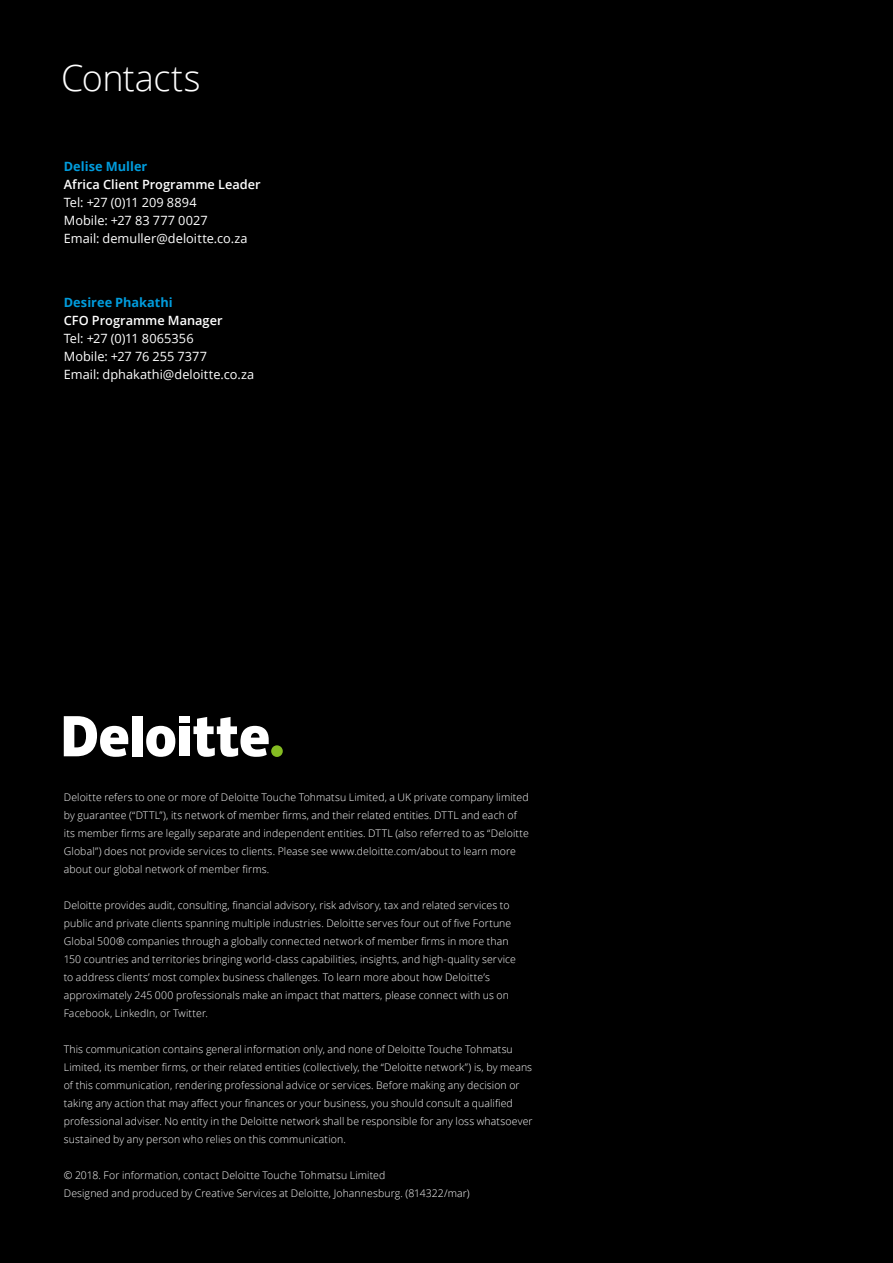
<style>
.page{position:relative;width:893px;height:1263px;background:#000}
.page>*{position:absolute;margin:0;border:0;box-sizing:border-box;transform-origin:0 0}
.t1{font:300 36px "Open Sans";letter-spacing:-.02em;color:#fff}
.t2{font:12.75px/18px "Open Sans";letter-spacing:.005em;color:#fff}
.t3{font:600 12.75px "Open Sans";letter-spacing:.005em;color:#fff}
.t4{font:700 12.75px "Open Sans";color:#009cdd}
.t5{font:300 10.5px/18px "Open Sans";letter-spacing:.01em;color:#fff}
</style>
<div class="page">
<div style="left:271px;top:745px;width:12px;height:12px;background:#85bc22;border-radius:50%"></div>
<div style="left:132px;top:716px;width:10px;height:40px;background:#fff"></div>
<svg style="left:146px;top:726px;width:29px;height:31px"></svg>
<div style="left:179px;top:726px;width:10px;height:30px;background:#fff"></div>
<div style="left:179px;top:716px;width:10px;height:7px;background:#fff"></div>
<svg style="left:193px;top:717px;width:76px;height:40px"></svg>
<svg style="left:64px;top:716px;width:64px;height:41px"></svg>
<h1 class="t1" style="left:61px;top:54px;width:141px">Contacts</h1>
<p class="t4" style="left:64px;top:158px;width:85px">Delise Muller</p>
<p class="t3" style="left:64px;top:176px;width:198px">Africa Client Programme Leader</p>
<p class="t2" style="left:64px;top:193px;width:185px">Tel: +27 (0)11 209 8894<br>Mobile: +27 83 777 0027<br>Email: demuller@deloitte.co.za</p>
<p class="t4" style="left:64px;top:293px;width:110px">Desiree Phakathi</p>
<p class="t3" style="left:64px;top:311px;width:160px">CFO Programme Manager</p>
<p class="t2" style="left:64px;top:329px;width:192px">Tel: +27 (0)11 8065356<br>Mobile: +27 76 255 7377<br>Email: dphakathi@deloitte.co.za</p>
<p class="t5" style="left:64px;top:788px;width:467px">Deloitte refers to one or more of Deloitte Touche Tohmatsu Limited, a UK private company limited by guarantee (“DTTL”), its network of member firms, and their related entities. DTTL and each of its member firms are legally separate and independent entities. DTTL (also referred to as “Deloitte Global”) does not provide services to clients. Please see www.deloitte.com/about to learn more about our global network of member firms.</p>
<p class="t5" style="left:64px;top:896px;width:454px">Deloitte provides audit, consulting, financial advisory, risk advisory, tax and related services to public and private clients spanning multiple industries. Deloitte serves four out of five Fortune Global 500® companies through a globally connected network of member firms in more than 150 countries and territories bringing world-class capabilities, insights, and high-quality service to address clients’ most complex business challenges. To learn more about how Deloitte’s approximately 245 000 professionals make an impact that matters, please connect with us on Facebook, LinkedIn, or Twitter.</p>
<p class="t5" style="left:64px;top:1040px;width:470px">This communication contains general information only, and none of Deloitte Touche Tohmatsu Limited, its member firms, or their related entities (collectively, the “Deloitte network”) is, by means of this communication, rendering professional advice or services. Before making any decision or taking any action that may affect your finances or your business, you should consult a qualified professional adviser. No entity in the Deloitte network shall be responsible for any loss whatsoever sustained by any person who relies on this communication.</p>
<p class="t5" style="left:64px;top:1166px;width:407px">© 2018. For information, contact Deloitte Touche Tohmatsu Limited<br>Designed and produced by Creative Services at Deloitte, Johannesburg. (814322/mar)</p>
</div>
